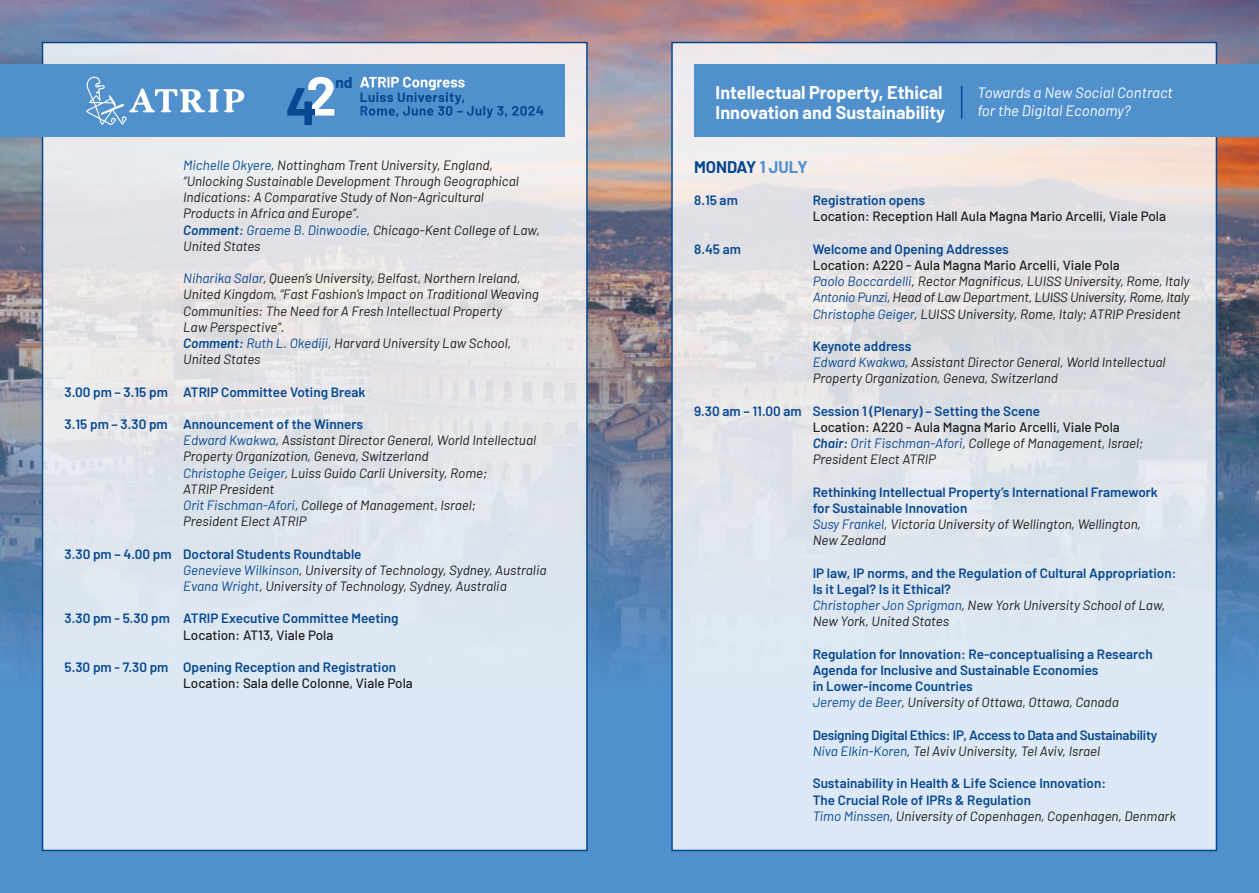
<style>
.page{position:relative;width:1259px;height:893px;background:#fff}
.page>*{position:absolute;margin:0;border:0;box-sizing:border-box;transform-origin:0 0}
.t1{font:700 18px/19.5px "Barlow";color:#fff}
.t2{font:700 16.5px "Barlow";letter-spacing:-.005em;color:#074891}
.t3{font:700 15.45px "Barlow";color:#074891}
.t4{font:italic 15px/18px "Barlow";color:#fff}
.t5{font:italic 13.5px/16.2px "Barlow";color:#1d1d1b}
.t6{font:600 13.5px/16.2px "Barlow";color:#074891}
.t7{font:500 13.5px "Barlow";color:#1d1d1b}
.t8{font:600 13.5px/16.2px "Barlow";letter-spacing:-.02em;color:#074891}
.s1{color:#074891}
.s2{font-weight:600;color:#074891}
.s3{font-weight:600;font-style:normal;color:#074891}
.s4{color:#5090cd}
.s5{font-weight:500;font-style:normal}
.s6{font-weight:400;font-style:italic}
.s7{font-weight:400;font-style:italic;color:#1d1d1b}
</style>
<div class="page">
<img style="left:0;top:0;width:1259px;height:893px">
<div style="left:43px;top:43px;width:544px;height:807px;background:linear-gradient(to bottom,#ede7e6,#d8e6f4)"></div>
<svg style="left:674px;top:45px;width:540px;height:803px;background:#dfe4eb"></svg>
<div style="left:0;top:65px;width:565px;height:72px;background:#5090cd"></div>
<svg style="left:86px;top:76px;width:159px;height:49px"></svg>
<svg style="left:360px;top:77px;width:183px;height:41px"></svg>
<svg style="left:287px;top:77px;width:47px;height:48px"></svg>
<div style="left:694px;top:65px;width:565px;height:72px;background:#5090cd"></div>
<hr style="left:961px;top:86px;width:1px;height:33px;background:#074891">
<p class="t3" style="left:335px;top:71px;width:19px">nd</p>
<p class="t5" style="left:183px;top:156px;width:358px"><span class="s1">Michelle Okyere</span>, Nottingham Trent University, England, “Unlocking Sustainable Development Through Geographical Indications: A Comparative Study of Non-Agricultural<br>Products in Africa and Europe”.<br><span class="s2">Comment:</span> <span class="s1">Graeme B. Dinwoodie</span>, Chicago-Kent College of Law, United States</p>
<p class="t5" style="left:183px;top:269px;width:357px"><span class="s1">Niharika Salar</span>, Queen’s University, Belfast, Northern Ireland, United Kingdom, “Fast Fashion’s Impact on Traditional Weaving Communities: The Need for A Fresh Intellectual Property<br>Law Perspective”.<br><span class="s2">Comment:</span> <span class="s1">Ruth L. Okediji</span>, Harvard University Law School, United States</p>
<p class="t6" style="left:65px;top:383px;width:302px">3.00 pm – 3.15 pm ATRIP Committee Voting Break</p>
<p class="t5" style="left:183px;top:415px;width:354px;text-indent:-119px"><span class="s3">3.15 pm – 3.30 pm Announcement of the Winners<br></span><span class="s1">Edward Kwakwa</span>, Assistant Director General, World Intellectual Property Organization, Geneva, Switzerland<br><span class="s1">Christophe Geiger</span>, Luiss Guido Carli University, Rome;<br>ATRIP President<br><span class="s1">Orit Fischman-Afori</span>, College of Management, Israel;<br>President Elect ATRIP</p>
<p class="t5" style="left:183px;top:545px;width:365px;text-indent:-119px"><span class="s3">3.30 pm – 4.00 pm Doctoral Students Roundtable<br></span><span class="s1">Genevieve Wilkinson</span>, University of Technology, Sydney, Australia<br><span class="s1">Evana Wright</span>, University of Technology, Sydney, Australia</p>
<p class="t6" style="left:65px;top:609px;width:335px">3.30 pm - 5.30 pm ATRIP Executive Committee Meeting</p>
<p class="t7" style="left:183px;top:625px;width:152px">Location: AT13, Viale Pola</p>
<p class="t6" style="left:65px;top:658px;width:333px">5.30 pm - 7.30 pm Opening Reception and Registration</p>
<p class="t7" style="left:183px;top:673px;width:231px">Location: Sala delle Colonne, Viale Pola</p>
<h1 class="t1" style="left:715px;top:81px;width:231px">Intellectual Property, Ethical<br>Innovation and Sustainability</h1>
<p class="t4" style="left:977px;top:83px;width:197px">Towards a New Social Contract for the Digital Economy?</p>
<p class="t2" style="left:694px;top:155px;width:115px">MONDAY <span class="s4">1 JULY</span></p>
<p class="t6" style="left:694px;top:191px;width:45px">8.15 am</p>
<p class="t6" style="left:812px;top:191px;width:114px">Registration opens</p>
<p class="t7" style="left:812px;top:207px;width:355px">Location: Reception Hall Aula Magna Mario Arcelli, Viale Pola</p>
<p class="t6" style="left:694px;top:240px;width:48px">8.45 am</p>
<p class="t6" style="left:812px;top:240px;width:198px">Welcome and Opening Addresses</p>
<p class="t5" style="left:812px;top:256px;width:378px"><span class="s5">Location: A220 - Aula Magna Mario Arcelli, Viale Pola<br></span><span class="s1">Paolo Boccardelli</span>, Rector Magnificus, LUISS University, Rome, Italy <span class="s1">Antonio Punzi</span>, Head of Law Department, LUISS University, Rome, Italy <span class="s1">Christophe Geiger</span>, LUISS University, Rome, Italy; ATRIP President</p>
<p class="t5" style="left:812px;top:337px;width:354px"><span class="s3">Keynote address<br></span><span class="s1">Edward Kwakwa</span>, Assistant Director General, World Intellectual<br>Property Organization, Geneva, Switzerland</p>
<p class="t6" style="left:694px;top:402px;width:347px">9.30 am – 11.00 am Session 1 (Plenary) – Setting the Scene</p>
<p class="t5" style="left:812px;top:418px;width:332px"><span class="s5">Location: A220 - Aula Magna Mario Arcelli, Viale Pola<br></span><span class="s2">Chair:</span> <span class="s1">Orit Fischman-Afori</span>, College of Management, Israel;<br>President Elect ATRIP</p>
<p class="t6" style="left:812px;top:483px;width:347px">Rethinking Intellectual Property’s International Framework for Sustainable Innovation<br><span class="s6">Susy Frankel</span><span class="s7">, Victoria University of Wellington, Wellington, New Zealand</span></p>
<p class="t6" style="left:812px;top:564px;width:365px">IP law, IP norms, and the Regulation of Cultural Appropriation:<br>Is it Legal? Is it Ethical?<br><span class="s6">Christopher Jon Sprigman</span><span class="s7">, New York University School of Law, New York, United States</span></p>
<p class="t6" style="left:812px;top:645px;width:341px">Regulation for Innovation: Re-conceptualising a Research Agenda for Inclusive and Sustainable Economies<br>in Lower-income Countries<br><span class="s6">Jeremy de Beer</span><span class="s7">, University of Ottawa, Ottawa, Canada</span></p>
<p class="t8" style="left:812px;top:726px;width:346px">Designing Digital Ethics: IP, Access to Data and Sustainability<br><span class="s6">Niva Elkin-Koren</span><span class="s7">, Tel Aviv University, Tel Aviv, Israel</span></p>
<p class="t6" style="left:812px;top:774px;width:365px">Sustainability in Health &amp; Life Science Innovation:<br>The Crucial Role of IPRs &amp; Regulation<br><span class="s6">Timo Minssen</span><span class="s7">, University of Copenhagen, Copenhagen, Denmark</span></p>
</div>
